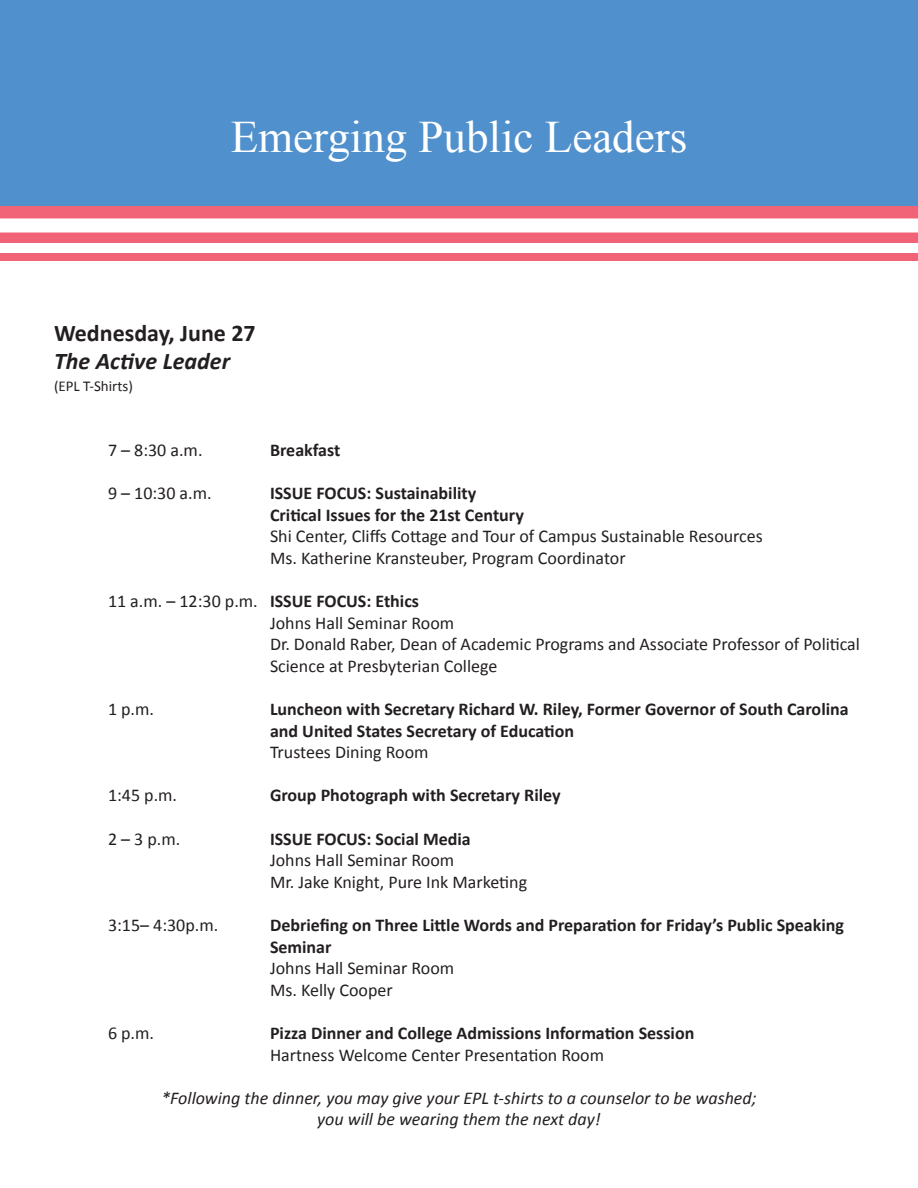
<style>
.page{position:relative;width:918px;height:1188px;background:#fff}
.page>*{position:absolute;margin:0;border:0;box-sizing:border-box;transform-origin:0 0}
.t1{font:45px "Times New Roman";color:#fff}
.t2{font:700 24px "Calibri";color:#231f20}
.t3{font:italic 700 24px "Calibri";color:#231f20}
.t4{font:18px/21.6px "Calibri";color:#231f20}
.t5{font:700 18px/21.6px "Calibri";color:#231f20}
.t6{font:italic 18px "Calibri";color:#231f20}
.t7{font:15px "Calibri";color:#231f20}
.s1{font-weight:400}
</style>
<div class="page">
<div style="left:0;top:0;width:918px;height:205px;background:#5091cd"></div>
<img style="left:0;top:207px;width:918px;height:36px">
<div style="left:0;top:254px;width:918px;height:7px;background:#f16477"></div>
<p class="t1" style="left:231px;top:107px;width:458px">Emerging Public Leaders</p>
<p class="t2" style="left:54px;top:317px;width:203px">Wednesday, June 27</p>
<p class="t3" style="left:54px;top:346px;width:178px">The Active Leader</p>
<p class="t7" style="left:54px;top:376px;width:80px">(EPL T-Shirts)</p>
<p class="t4" style="left:108px;top:439px;width:96px">7 – 8:30 a.m.</p>
<p class="t5" style="left:270px;top:439px;width:72px">Breakfast</p>
<p class="t4" style="left:108px;top:482px;width:105px">9 – 10:30 a.m.</p>
<p class="t5" style="left:270px;top:482px;width:208px">ISSUE FOCUS: Sustainability</p>
<p class="t5" style="left:270px;top:504px;width:255px">Critical Issues for the 21st Century</p>
<p class="t4" style="left:270px;top:525px;width:494px">Shi Center, Cliffs Cottage and Tour of Campus Sustainable Resources</p>
<p class="t4" style="left:270px;top:547px;width:357px">Ms. Katherine Kransteuber, Program Coordinator</p>
<p class="t5" style="left:108px;top:590px;width:313px"><span class="s1">11 a.m. – 12:30 p.m.</span> ISSUE FOCUS: Ethics</p>
<p class="t4" style="left:270px;top:612px;width:186px">Johns Hall Seminar Room</p>
<p class="t4" style="left:270px;top:633px;width:592px">Dr. Donald Raber, Dean of Academic Programs and Associate Professor of Political<br>Science at Presbyterian College</p>
<p class="t4" style="left:108px;top:698px;width:48px">1 p.m.</p>
<p class="t5" style="left:270px;top:698px;width:580px">Luncheon with Secretary Richard W. Riley, Former Governor of South Carolina and United States Secretary of Education</p>
<p class="t4" style="left:270px;top:741px;width:160px">Trustees Dining Room</p>
<p class="t4" style="left:108px;top:785px;width:71px">1:45 p.m.</p>
<p class="t5" style="left:270px;top:785px;width:292px">Group Photograph with Secretary Riley</p>
<p class="t4" style="left:108px;top:828px;width:74px">2 – 3 p.m.</p>
<p class="t5" style="left:270px;top:828px;width:202px">ISSUE FOCUS: Social Media</p>
<p class="t4" style="left:270px;top:849px;width:186px">Johns Hall Seminar Room</p>
<p class="t4" style="left:270px;top:871px;width:259px">Mr. Jake Knight, Pure Ink Marketing</p>
<p class="t4" style="left:108px;top:914px;width:112px">3:15– 4:30p.m.</p>
<p class="t5" style="left:270px;top:914px;width:576px">Debriefing on Three Little Words and Preparation for Friday’s Public Speaking<br>Seminar</p>
<p class="t4" style="left:270px;top:957px;width:186px">Johns Hall Seminar Room</p>
<p class="t4" style="left:270px;top:979px;width:124px">Ms. Kelly Cooper</p>
<p class="t4" style="left:108px;top:1022px;width:48px">6 p.m.</p>
<p class="t5" style="left:270px;top:1022px;width:426px">Pizza Dinner and College Admissions Information Session</p>
<p class="t4" style="left:270px;top:1044px;width:336px">Hartness Welcome Center Presentation Room</p>
<p class="t6" style="left:161px;top:1085px;width:597px">*Following the dinner, you may give your EPL t-shirts to a counselor to be washed;</p>
<p class="t6" style="left:317px;top:1107px;width:285px">you will be wearing them the next day!</p>
</div>
